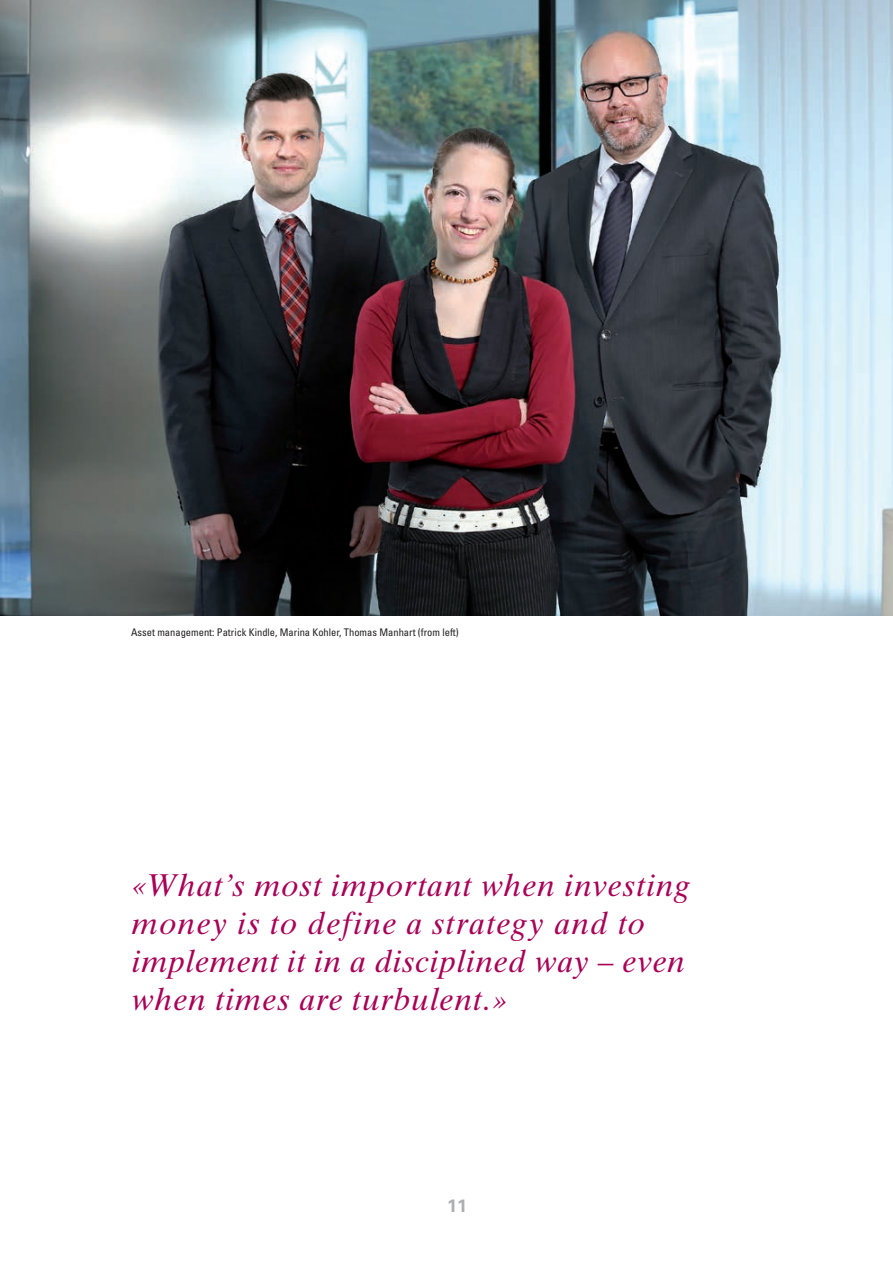
<style>
.page{position:relative;width:893px;height:1263px;background:#fff}
.page>*{position:absolute;margin:0;border:0;box-sizing:border-box;transform-origin:0 0}
.Haupttitel{font:31.5px/37.8px "Times Ten Italic Os F";letter-spacing:.03em;color:#a90156}
.t1{font:700 18px "Univers";color:#aeafb3}
.Bildlegende{font:condensed 10.5px "Univers";color:#231f20}
</style>
<div class="page">
<img style="left:0;top:0;width:893px;height:616px">
<p class="Bildlegende" style="left:131px;top:626px;width:329px">Asset management: Patrick Kindle, Marina Kohler, Thomas Manhart (from left)</p>
<p class="Haupttitel" style="left:132px;top:866px;width:559px">«What’s most important when investing money is to define a strategy and to implement it in a disciplined way – even when times are turbulent.»</p>
<p class="t1" style="left:447px;top:1195px;width:22px">11</p>
</div>
